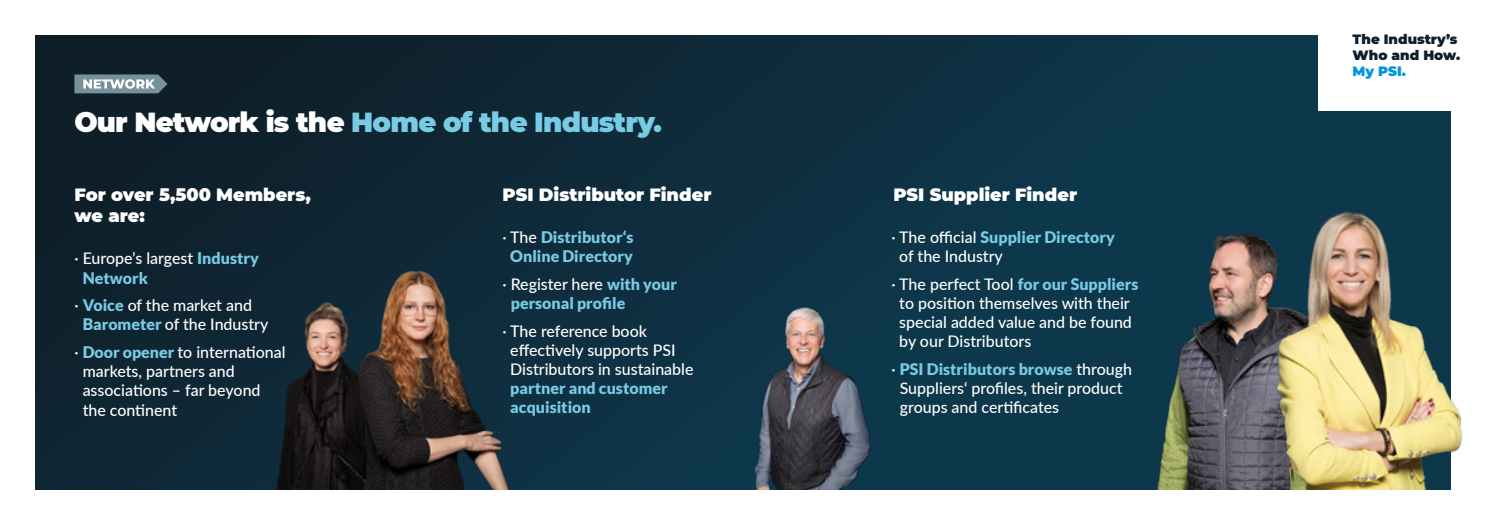
<style>
.page{position:relative;width:1489px;height:525px;background:#fff}
.page>*{position:absolute;margin:0;border:0;box-sizing:border-box;transform-origin:0 0}
.t1{font:900 27.5px "Montserrat";letter-spacing:-.03em;color:#77cbe4}
.t2{font:900 17.75px/21.2px "Montserrat";color:#fff}
.t3{font:500 16px/19.1px "Lato";color:#fff}
.t4{font:900 16px/19.1px "Lato";color:#77cbe4}
.t5{font:900 13.5px/16.1px "Montserrat";color:#0e1f2a}
.t6{font:900 13.5px "Montserrat";color:#0096db}
.s1{color:#fff}
.s2{font-weight:900;color:#77cbe4}
.s3{font-weight:500;color:#fff}
</style>
<div class="page">
<div style="left:35px;top:35px;width:1414px;height:454px;background:linear-gradient(to right,#0f212b,#0d3b51)"></div>
<svg style="left:74px;top:74px;width:93px;height:19px;background:#8ca0a8"></svg>
<div style="left:1318px;top:0;width:170px;height:110px;background:#fff"></div>
<img style="left:725px;top:282px;width:159px;height:207px">
<img style="left:1143px;top:168px;width:111px;height:321px">
<img style="left:1254px;top:144px;width:209px;height:345px">
<img style="left:260px;top:289px;width:50px;height:200px">
<img style="left:310px;top:235px;width:204px;height:254px">
<h1 class="t1" style="left:74px;top:102px;width:589px"><span class="s1">Our Network is the</span> Home of the Industry.</h1>
<p class="t2" style="left:74px;top:183px;width:238px">For over 5,500 Members, we are:</p>
<p class="t3" style="left:83px;top:248px;width:178px;text-indent:-8px">· Europe’s largest <span class="s2">Industry<br>Network</span></p>
<p class="t3" style="left:83px;top:295px;width:187px;text-indent:-8px">· <span class="s2">Voice</span> of the market and<br><span class="s2">Barometer</span> of the Industry</p>
<p class="t3" style="left:83px;top:342px;width:204px;text-indent:-8px">· <span class="s2">Door opener</span> to international markets, partners and associations – far beyond the continent</p>
<p class="t2" style="left:502px;top:183px;width:210px">PSI Distributor Finder</p>
<p class="t4" style="left:502px;top:227px;width:132px;text-align:center"><span class="s3">· The</span> Distributor‘s<br>Online Directory</p>
<p class="t4" style="left:511px;top:274px;width:168px;text-indent:-8px"><span class="s3">· Register here</span> with your personal profile</p>
<p class="t3" style="left:510px;top:320px;width:185px;text-indent:-8px">· The reference book effectively supports PSI<br>Distributors in sustainable</p>
<p class="t4" style="left:510px;top:378px;width:159px">partner and customer acquisition</p>
<p class="t2" style="left:893px;top:183px;width:185px">PSI Supplier Finder</p>
<p class="t3" style="left:899px;top:227px;width:217px;text-indent:-8px">· The official <span class="s2">Supplier Directory </span>of the Industry</p>
<p class="t3" style="left:899px;top:274px;width:241px;text-indent:-8px">· The perfect Tool <span class="s2">for our Suppliers </span>to position themselves with their special added value and be found by our Distributors</p>
<p class="t3" style="left:899px;top:359px;width:234px;text-indent:-8px">· <span class="s2">PSI Distributors browse</span> through<br>Suppliers‘ profiles, their product groups and certificates</p>
<p class="t5" style="left:1352px;top:30px;width:109px">The Industry’s<br>Who and How.</p>
<p class="t6" style="left:1352px;top:61px;width:55px">My PSI.</p>
</div>
